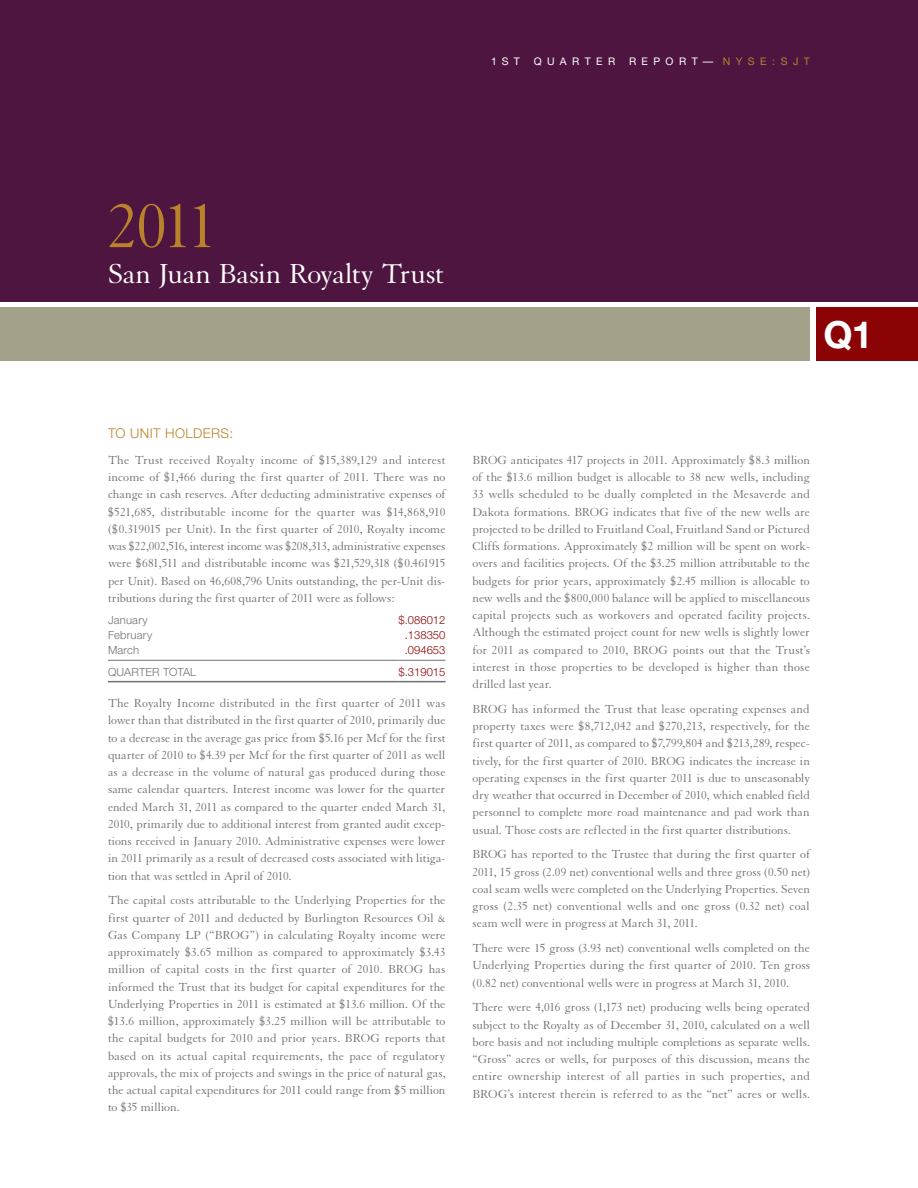
<style>
.page{position:relative;width:918px;height:1188px;background:#fff}
.page>*{position:absolute;margin:0;border:0;box-sizing:border-box;transform-origin:0 0}
.t1{font:67.5px "Granjon";color:#bb822c}
.t2{font:700 37.5px "Helvetica Neue";color:#fff}
.t3{font:30px "Granjon";letter-spacing:-.01em;color:#fff}
.t4{font:300 13.5px "Helvetica Neue";letter-spacing:.085em;color:#bb822c}
.t5{font:12.75px/17.2px "Granjon";color:#717073;text-align:justify}
.t6{font:300 11.25px "Helvetica Neue";letter-spacing:.02em;color:#717073}
.t7{font:300 11.25px "Helvetica Neue";color:#8b0304}
.t8{font:10.5px "Helvetica Neue";color:#fff}
.t9{font:10.5px "Helvetica Neue";letter-spacing:.52em;color:#bb822c}
.s1{color:#fff}
</style>
<div class="page">
<div style="left:0;top:308px;width:810px;height:54px;background:#a3a18a"></div>
<div style="left:816px;top:308px;width:102px;height:54px;background:#8b0304"></div>
<div style="left:0;top:0;width:918px;height:302px;background:#4d1540"></div>
<hr style="left:108px;top:681px;width:290px;height:1px;background:#717073">
<hr style="left:398px;top:681px;width:48px;height:1px;background:#717073">
<hr style="left:108px;top:660px;width:290px;height:1px;background:#717073">
<hr style="left:398px;top:660px;width:48px;height:1px;background:#717073">
<p class="t8" style="left:491px;top:55px;width:21px">1 ST</p>
<p class="t8" style="left:534px;top:55px;width:26px">Q UARTER</p>
<p class="t8" style="left:629px;top:55px;width:25px">R EPORT</p>
<p class="t9" style="left:703px;top:55px;width:109px"><span class="s1">—</span> NYSE:SJT</p>
<h1 class="t1" style="left:108px;top:190px;width:111px">2011</h1>
<h3 class="t3" style="left:108px;top:258px;width:337px">San Juan Basin Royalty Trust</h3>
<h2 class="t2" style="left:824px;top:311px;width:51px">Q1</h2>
<p class="t4" style="left:108px;top:425px;width:40px">To Unit</p>
<p class="t4" style="left:165px;top:425px;width:70px">Holders :</p>
<p class="t5" style="left:108px;top:452px;width:339px">The Trust received Royalty income of $15,389,129 and interest income of $1,466 during the first quarter of 2011. There was no change in cash reserves. After deducting administrative expenses of $521,685, distributable income for the quarter was $14,868,910 ($0.319015 per Unit). In the first quarter of 2010, Royalty income was $22,002,516, interest income was $208,313, administrative expenses were $681,511 and distributable income was $21,529,318 ($0.461915 per Unit). Based on 46,608,796 Units outstanding, the per-Unit dis&shy;tributions during the first quarter of 2011 were as follows:</p>
<p class="t6" style="left:108px;top:613px;width:41px">January</p>
<p class="t7" style="left:399px;top:613px;width:48px">$.086012</p>
<p class="t6" style="left:108px;top:628px;width:46px">February</p>
<p class="t7" style="left:405px;top:628px;width:42px">.138350</p>
<p class="t6" style="left:108px;top:643px;width:33px">March</p>
<p class="t7" style="left:405px;top:643px;width:42px">.094653</p>
<p class="t6" style="left:108px;top:665px;width:17px">Quart</p>
<p class="t6" style="left:146px;top:665px;width:32px">er Tota</p>
<p class="t6" style="left:190px;top:665px;width:4px">l</p>
<p class="t7" style="left:399px;top:665px;width:48px">$.319015</p>
<p class="t5" style="left:108px;top:695px;width:339px">The Royalty Income distributed in the first quarter of 2011 was lower than that distributed in the first quarter of 2010, primarily due to a decrease in the average gas price from $5.16 per Mcf for the first quarter of 2010 to $4.39 per Mcf for the first quarter of 2011 as well as a decrease in the volume of natural gas produced during those same calendar quarters. Interest income was lower for the quarter ended March 31, 2011 as compared to the quarter ended March 31, 2010, primarily due to additional interest from granted audit excep&shy;tions received in January 2010. Administrative expenses were lower in 2011 primarily as a result of decreased costs associated with litiga&shy;tion that was settled in April of 2010.</p>
<p class="t5" style="left:108px;top:892px;width:339px">The capital costs attributable to the Underlying Properties for the first quarter of 2011 and deducted by Burlington Resources Oil &amp; Gas Company LP (“BROG”) in calculating Royalty income were approximately $3.65 million as compared to approximately $3.43 million of capital costs in the first quarter of 2010. BROG has informed the Trust that its budget for capital expenditures for the Underlying Properties in 2011 is estimated at $13.6 million. Of the $13.6 million, approximately $3.25 million will be attributable to the capital budgets for 2010 and prior years. BROG reports that based on its actual capital requirements, the pace of regulatory approvals, the mix of projects and swings in the price of natural gas, the actual capital expenditures for 2011 could range from $5 million to $35 million.</p>
<p class="t5" style="left:472px;top:452px;width:339px">BROG anticipates 417 projects in 2011. Approximately $8.3 million of the $13.6 million budget is allocable to 38 new wells, including 33 wells scheduled to be dually completed in the Mesaverde and Dakota formations. BROG indicates that five of the new wells are projected to be drilled to Fruitland Coal, Fruitland Sand or Pictured Cliffs formations. Approximately $2 million will be spent on work&shy;overs and facilities projects. Of the $3.25 million attributable to the budgets for prior years, approximately $2.45 million is allocable to new wells and the $800,000 balance will be applied to miscellaneous capital projects such as workovers and operated facility projects.<br>Although the estimated project count for new wells is slightly lower for 2011 as compared to 2010, BROG points out that the Trust’s interest in those properties to be developed is higher than those drilled last year.</p>
<p class="t5" style="left:472px;top:701px;width:339px">BROG has informed the Trust that lease operating expenses and property taxes were $8,712,042 and $270,213, respectively, for the first quarter of 2011, as compared to $7,799,804 and $213,289, respec&shy;tively, for the first quarter of 2010. BROG indicates the increase in operating expenses in the first quarter 2011 is due to unseasonably dry weather that occurred in December of 2010, which enabled field personnel to complete more road maintenance and pad work than usual. Those costs are reflected in the first quarter distributions.</p>
<p class="t5" style="left:472px;top:846px;width:339px">BROG has reported to the Trustee that during the first quarter of 2011, 15 gross (2.09 net) conventional wells and three gross (0.50 net) coal seam wells were completed on the Underlying Properties. Seven gross (2.35 net) conventional wells and one gross (0.32 net) coal seam well were in progress at March 31, 2011.</p>
<p class="t5" style="left:472px;top:940px;width:339px">There were 15 gross (3.93 net) conventional wells completed on the Underlying Properties during the first quarter of 2010. Ten gross (0.82 net) conventional wells were in progress at March 31, 2010.</p>
<p class="t5" style="left:472px;top:999px;width:339px">There were 4,016 gross (1,173 net) producing wells being operated subject to the Royalty as of December 31, 2010, calculated on a well bore basis and not including multiple completions as separate wells. “Gross” acres or wells, for purposes of this discussion, means the entire ownership interest of all parties in such properties, and BROG’s interest therein is referred to as the “net” acres or wells.</p>
</div>
